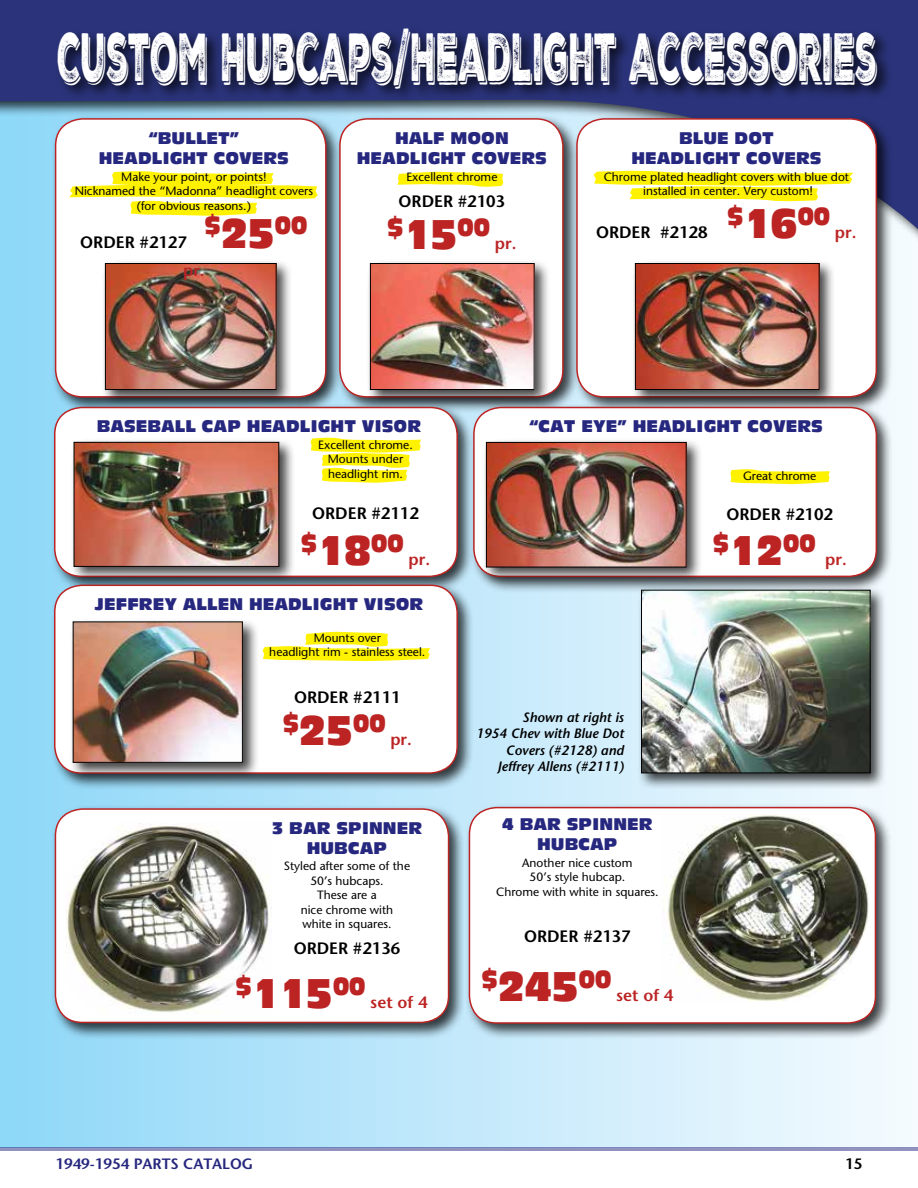
<style>
.page{position:relative;width:918px;height:1188px;background:#fff}
.page>*{position:absolute;margin:0;border:0;box-sizing:border-box;transform-origin:0 0}
.t1{font:66px "Nexa Rust Sans Black Shadow 2";color:#fff;scale:.48 1}
.t2{font:24.3px "Antique Olive Compact";color:#bc2424;scale:.95 1}
.t3{font:16.5px/19.8px "Antique Olive Compact";color:#26277e;text-align:center}
.t4{font:600 16.5px "Stone Sans";color:#000}
.t5{font:600 16.5px "Stone Sans";color:#bc2424}
.t6{font:600 15px "Stone Sans";color:#26277e}
.t7{font:600 15px "Stone Sans";color:#000}
.t8{font:italic 600 13.5px/16.2px "Stone Sans";color:#000;text-align:right}
.t9{font:12px/14.4px "Stone Sans";color:#000;text-align:center}
.s1{font-size:40.5px}
</style>
<div class="page">
<div style="left:0;top:68px;width:918px;height:1080px;background:linear-gradient(to right,#8fd7f8,#f6fbfe)"></div>
<svg style="left:0;top:0;width:918px;height:243px;background:#475d96"></svg>
<hr style="left:0;top:1148px;width:918px;height:1px;background:#26277e">
<hr style="left:0;top:1150px;width:918px;height:1px;background:#26277e">
<div style="left:54px;top:25px;width:839px;height:79px;background:#000;opacity:.75"></div>
<div style="left:51px;top:115px;width:292px;height:299px;background:#000;opacity:.75"></div>
<div style="left:56px;top:119px;width:270px;height:278px;background:#fff;border-radius:27px"></div>
<div style="left:55px;top:118px;width:272px;height:280px;border:2px solid #bc2424;border-radius:27px"></div>
<div style="left:336px;top:115px;width:244px;height:299px;background:#000;opacity:.75"></div>
<div style="left:340px;top:119px;width:223px;height:278px;background:#fff;border-radius:27px"></div>
<div style="left:339px;top:118px;width:225px;height:280px;border:2px solid #bc2424;border-radius:27px"></div>
<div style="left:573px;top:115px;width:321px;height:299px;background:#000;opacity:.75"></div>
<div style="left:577px;top:119px;width:299px;height:278px;background:#fff;border-radius:27px"></div>
<div style="left:576px;top:118px;width:301px;height:280px;border:2px solid #bc2424;border-radius:27px"></div>
<div style="left:470px;top:403px;width:424px;height:190px;background:#000;opacity:.75"></div>
<div style="left:474px;top:408px;width:402px;height:168px;background:#fff;border-radius:27px"></div>
<div style="left:473px;top:407px;width:404px;height:170px;border:2px solid #bc2424;border-radius:27px"></div>
<div style="left:51px;top:403px;width:423px;height:190px;background:#000;opacity:.75"></div>
<div style="left:55px;top:408px;width:402px;height:168px;background:#fff;border-radius:27px"></div>
<div style="left:54px;top:407px;width:404px;height:170px;border:2px solid #bc2424;border-radius:27px"></div>
<div style="left:51px;top:581px;width:423px;height:209px;background:#000;opacity:.75"></div>
<div style="left:55px;top:585px;width:402px;height:188px;background:#fff;border-radius:27px"></div>
<div style="left:54px;top:585px;width:404px;height:189px;border:2px solid #bc2424;border-radius:27px"></div>
<div style="left:638px;top:586px;width:249px;height:204px;background:#000;opacity:.75"></div>
<img style="left:643px;top:592px;width:225px;height:179px">
<div style="left:641px;top:590px;width:229px;height:183px;border:1px solid #000"></div>
<svg style="left:397px;top:171px;width:106px;height:16px"></svg>
<svg style="left:263px;top:631px;width:167px;height:31px"></svg>
<svg style="left:594px;top:170px;width:259px;height:32px"></svg>
<svg style="left:730px;top:469px;width:100px;height:16px"></svg>
<svg style="left:311px;top:437px;width:110px;height:46px"></svg>
<svg style="left:69px;top:171px;width:249px;height:45px"></svg>
<div style="left:69px;top:618px;width:190px;height:161px;background:#000;opacity:.75"></div>
<img style="left:75px;top:624px;width:166px;height:137px">
<div style="left:73px;top:622px;width:170px;height:141px;border:1px solid #000"></div>
<div style="left:70px;top:438px;width:226px;height:145px;background:#000;opacity:.75"></div>
<img style="left:76px;top:444px;width:201px;height:121px">
<div style="left:74px;top:442px;width:205px;height:125px;border:1px solid #000"></div>
<div style="left:482px;top:438px;width:221px;height:146px;background:#000;opacity:.75"></div>
<img style="left:488px;top:444px;width:196px;height:121px">
<div style="left:486px;top:442px;width:200px;height:125px;border:1px solid #000"></div>
<div style="left:101px;top:260px;width:192px;height:146px;background:#000;opacity:.75"></div>
<img style="left:107px;top:265px;width:167px;height:123px">
<div style="left:105px;top:263px;width:171px;height:127px;border:1px solid #000"></div>
<div style="left:366px;top:260px;width:185px;height:146px;background:#000;opacity:.75"></div>
<img style="left:372px;top:265px;width:160px;height:123px">
<div style="left:370px;top:263px;width:164px;height:127px;border:1px solid #000"></div>
<div style="left:631px;top:260px;width:205px;height:146px;background:#000;opacity:.75"></div>
<img style="left:637px;top:265px;width:180px;height:123px">
<div style="left:635px;top:263px;width:184px;height:127px;border:1px solid #000"></div>
<div style="left:51px;top:805px;width:415px;height:235px;background:#000;opacity:.75"></div>
<div style="left:55px;top:809px;width:394px;height:213px;background:#fff;border-radius:27px"></div>
<div style="left:55px;top:808px;width:394px;height:215px;border:2px solid #bc2424;border-radius:27px"></div>
<div style="left:465px;top:803px;width:427px;height:237px;background:#000;opacity:.75"></div>
<div style="left:469px;top:808px;width:406px;height:215px;background:#fff;border-radius:27px"></div>
<div style="left:469px;top:807px;width:407px;height:217px;border:2px solid #bc2424;border-radius:27px"></div>
<img style="left:663px;top:814px;width:210px;height:187px">
<img style="left:65px;top:823px;width:207px;height:192px">
<h1 class="t1" style="left:58px;top:12px;width:1710px">CUSTOM HUBCAPS/HEADLIGHT ACCESSORIES</h1>
<h3 class="t3" style="left:99px;top:129px;width:191px">“BULLET”<br>HEADLIGHT COVERS</h3>
<p class="t9" style="left:75px;top:170px;width:240px">Make your point, or points!<br>Nicknamed the “Madonna” headlight covers (for obvious reasons.)</p>
<h3 class="t4" style="left:80px;top:232px;width:108px">ORDER #2127</h3>
<h2 class="t2" style="left:205px;top:211px;width:110px">$<span class="s1">25</span>00</h2>
<h3 class="t5" style="left:183px;top:260px;width:23px">pr.</h3>
<h3 class="t3" style="left:357px;top:129px;width:191px">HALF MOON<br>HEADLIGHT COVERS</h3>
<p class="t9" style="left:406px;top:170px;width:93px">Excellent chrome</p>
<h3 class="t4" style="left:399px;top:191px;width:108px">ORDER #2103</h3>
<h2 class="t2" style="left:387px;top:212px;width:110px">$<span class="s1">15</span>00</h2>
<h3 class="t5" style="left:495px;top:233px;width:23px">pr.</h3>
<h3 class="t3" style="left:631px;top:129px;width:191px">BLUE DOT<br>HEADLIGHT COVERS</h3>
<p class="t9" style="left:604px;top:170px;width:247px">Chrome plated headlight covers with blue dot installed in center. Very custom!</p>
<h3 class="t4" style="left:596px;top:222px;width:113px">ORDER #2128</h3>
<h2 class="t2" style="left:727px;top:201px;width:110px">$<span class="s1">16</span>00</h2>
<h3 class="t5" style="left:835px;top:222px;width:23px">pr.</h3>
<h3 class="t3" style="left:97px;top:416px;width:326px">BASEBALL CAP HEADLIGHT VISOR</h3>
<p class="t9" style="left:318px;top:437px;width:96px">Excellent chrome.<br>Mounts under headlight rim.</p>
<h3 class="t4" style="left:312px;top:503px;width:108px">ORDER #2112</h3>
<h2 class="t2" style="left:301px;top:528px;width:110px">$<span class="s1">18</span>00</h2>
<h3 class="t5" style="left:409px;top:549px;width:23px">pr.</h3>
<h3 class="t3" style="left:95px;top:594px;width:330px">JEFFREY ALLEN HEADLIGHT VISOR</h3>
<p class="t9" style="left:269px;top:630px;width:158px">Mounts over<br>headlight rim - stainless steel.</p>
<h3 class="t4" style="left:294px;top:687px;width:108px">ORDER #2111</h3>
<h2 class="t2" style="left:283px;top:708px;width:110px">$<span class="s1">25</span>00</h2>
<h3 class="t5" style="left:390px;top:729px;width:23px">pr.</h3>
<h3 class="t3" style="left:272px;top:818px;width:152px">3 BAR SPINNER<br>HUBCAP</h3>
<p class="t9" style="left:284px;top:859px;width:128px">Styled after some of the<br>50’s hubcaps.<br>These are a<br>nice chrome with<br>white in squares.</p>
<h3 class="t4" style="left:294px;top:938px;width:108px">ORDER #2136</h3>
<h2 class="t2" style="left:236px;top:971px;width:138px">$<span class="s1">115</span>00</h2>
<h3 class="t5" style="left:370px;top:992px;width:59px">set of 4</h3>
<h3 class="t3" style="left:529px;top:416px;width:295px">“CAT EYE” HEADLIGHT COVERS</h3>
<p class="t9" style="left:743px;top:468px;width:75px">Great chrome</p>
<h3 class="t4" style="left:726px;top:504px;width:108px">ORDER #2102</h3>
<h2 class="t2" style="left:713px;top:528px;width:110px">$<span class="s1">12</span>00</h2>
<h3 class="t5" style="left:825px;top:549px;width:23px">pr.</h3>
<p class="t8" style="left:476px;top:709px;width:149px">Shown at right is<br>1954 Chev with Blue Dot<br>Covers (#2128) and<br>Jeffrey Allens (#2111)</p>
<h3 class="t3" style="left:502px;top:814px;width:152px">4 BAR SPINNER<br>HUBCAP</h3>
<p class="t9" style="left:496px;top:855px;width:164px">Another nice custom<br>50’s style hubcap.<br>Chrome with white in squares.</p>
<h3 class="t4" style="left:524px;top:926px;width:108px">ORDER #2137</h3>
<h2 class="t2" style="left:481px;top:964px;width:138px">$<span class="s1">245</span>00</h2>
<h3 class="t5" style="left:616px;top:985px;width:59px">set of 4</h3>
<p class="t6" style="left:56px;top:1155px;width:199px">1949-1954 PARTS CATALOG</p>
<p class="t7" style="left:845px;top:1155px;width:19px">15</p>
</div>
